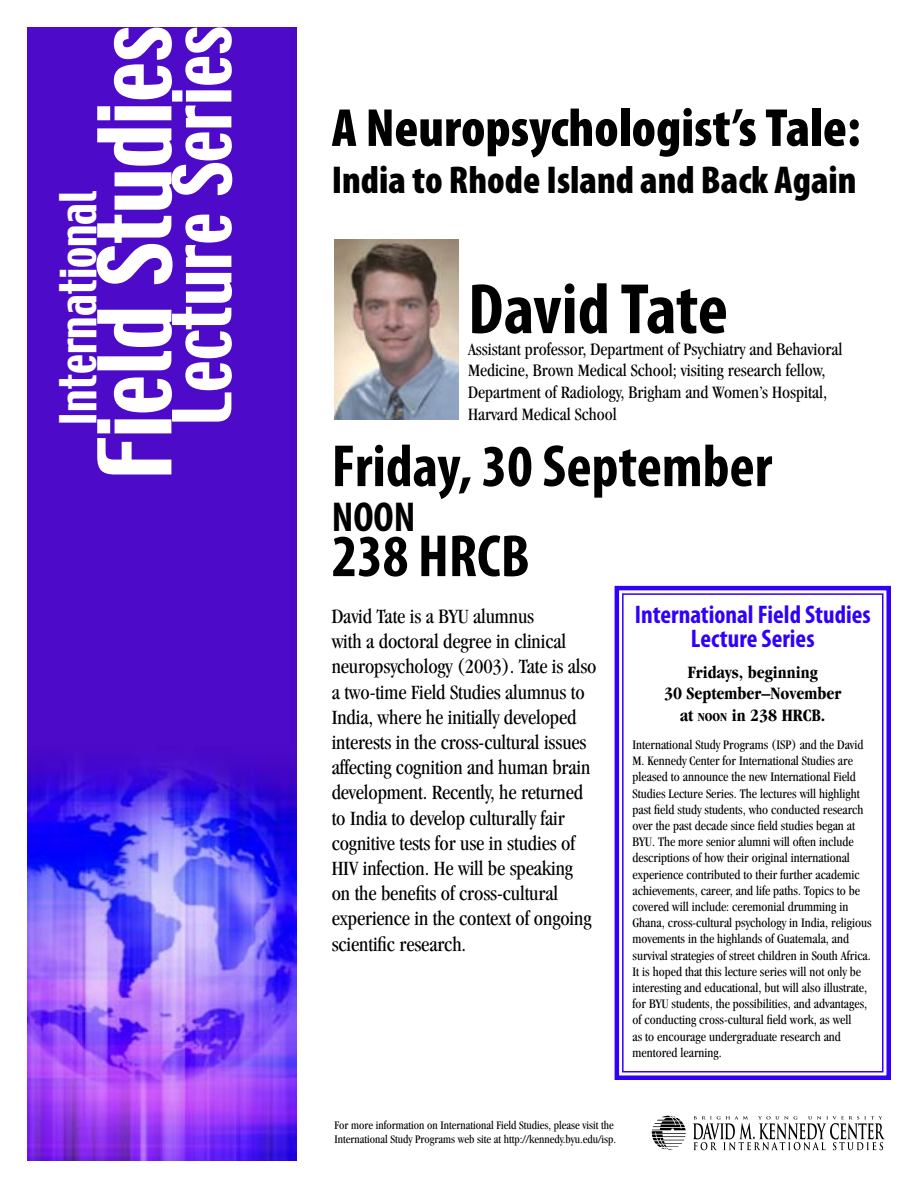
<style>
.page{position:relative;width:918px;height:1188px;background:#fff}
.page>*{position:absolute;margin:0;border:0;box-sizing:border-box;transform-origin:0 0}
.t1{font:90px "Techno";color:#fff}
.t2{font:72px "Techno";color:#fff}
.t3{font:700 condensed 72px "Myriad Pro";letter-spacing:-.005em;color:#000}
.t4{font:700 condensed 60px "Myriad Pro";color:#000}
.t5{font:900 condensed 54px "Myriad Pro";color:#000}
.t6{font:45px "Techno";color:#fff}
.t7{font:700 condensed 42px "Myriad Pro";color:#000}
.t8{font:900 condensed 39px "Myriad Pro";color:#000}
.t9{font:700 condensed 25.5px/24px "Myriad Pro";color:#3000f9;text-align:center}
.t10{font:condensed 21px/25.2px "Garamond";letter-spacing:-.005em;color:#000}
.t11{font:condensed 18px/21.6px "Garamond";color:#000}
.t12{font:700 condensed 18px/21.6px "Garamond";color:#000;text-align:center}
.t13{font:condensed 13.5px/16.2px "Garamond";color:#000}
.t14{font:condensed 12px/14.4px "Garamond";color:#000}
.s1{font-size:12.6px}
</style>
<div class="page">
<img style="left:27px;top:27px;width:270px;height:1134px">
<svg style="left:614px;top:585px;width:277px;height:495px"></svg>
<div style="left:622px;top:593px;width:261px;height:479px;border:2px solid #3000f9"></div>
<svg style="left:652px;top:1116px;width:34px;height:34px"></svg>
<svg style="left:693px;top:1116px;width:192px;height:34px"></svg>
<img style="left:334px;top:240px;width:125px;height:179px">
<h1 class="t1" style="left:74px;top:480px;width:455px;rotate:-90deg">Field Studies</h1>
<h2 class="t2" style="left:154px;top:426px;width:401px;rotate:-90deg">Lecture Series</h2>
<h3 class="t6" style="left:48px;top:426px;width:237px;rotate:-90deg">International</h3>
<h3 class="t5" style="left:332px;top:98px;width:530px">A Neuropsychologist’s Tale:</h3>
<h3 class="t8" style="left:332px;top:158px;width:526px">India to Rhode Island and Back Again</h3>
<h2 class="t3" style="left:468px;top:269px;width:261px">David Tate</h2>
<h3 class="t11" style="left:468px;top:338px;width:376px">Assistant professor, Department of Psychiatry and Behavioral Medicine, Brown Medical School; visiting research fellow, Department of Radiology, Brigham and Women’s Hospital, Harvard Medical School</h3>
<h3 class="t4" style="left:332px;top:433px;width:442px">Friday, 30 September</h3>
<h3 class="t7" style="left:332px;top:494px;width:85px">NOON</h3>
<h3 class="t4" style="left:332px;top:523px;width:199px">238 HRCB</h3>
<p class="t10" style="left:332px;top:603px;width:266px">David Tate is a BYU alumnus<br>with a doctoral degree in clinical neuropsychology (2003). Tate is also a two-time Field Studies alumnus to India, where he initially developed interests in the cross-cultural issues affecting cognition and human brain development. Recently, he returned to India to develop culturally fair cognitive tests for use in studies of HIV infection. He will be speaking on the benefits of cross-cultural experience in the context of ongoing scientific research.</p>
<h3 class="t9" style="left:635px;top:603px;width:238px">International Field Studies<br>Lecture Series</h3>
<h3 class="t12" style="left:664px;top:661px;width:179px">Fridays, beginning<br>30 September–November at <span class="s1">NOON</span> in 238 HRCB.</h3>
<p class="t13" style="left:633px;top:736px;width:241px">International Study Programs (ISP) and the David M. Kennedy Center for International Studies are pleased to announce the new International Field Studies Lecture Series. The lectures will highlight past field study students, who conducted research over the past decade since field studies began at BYU. The more senior alumni will often include descriptions of how their original international experience contributed to their further academic achievements, career, and life paths. Topics to be covered will include: ceremonial drumming in Ghana, cross-cultural psychology in India, religious movements in the highlands of Guatemala, and survival strategies of street children in South Africa.<br>It is hoped that this lecture series will not only be interesting and educational, but will also illustrate, for BYU students, the possibilities, and advantages, of conducting cross-cultural field work, as well<br>as to encourage undergraduate research and mentored learning.</p>
<p class="t14" style="left:334px;top:1118px;width:283px">For more information on International Field Studies, please visit the<br>International Study Programs web site at http://kennedy.byu.edu/isp.</p>
</div>
